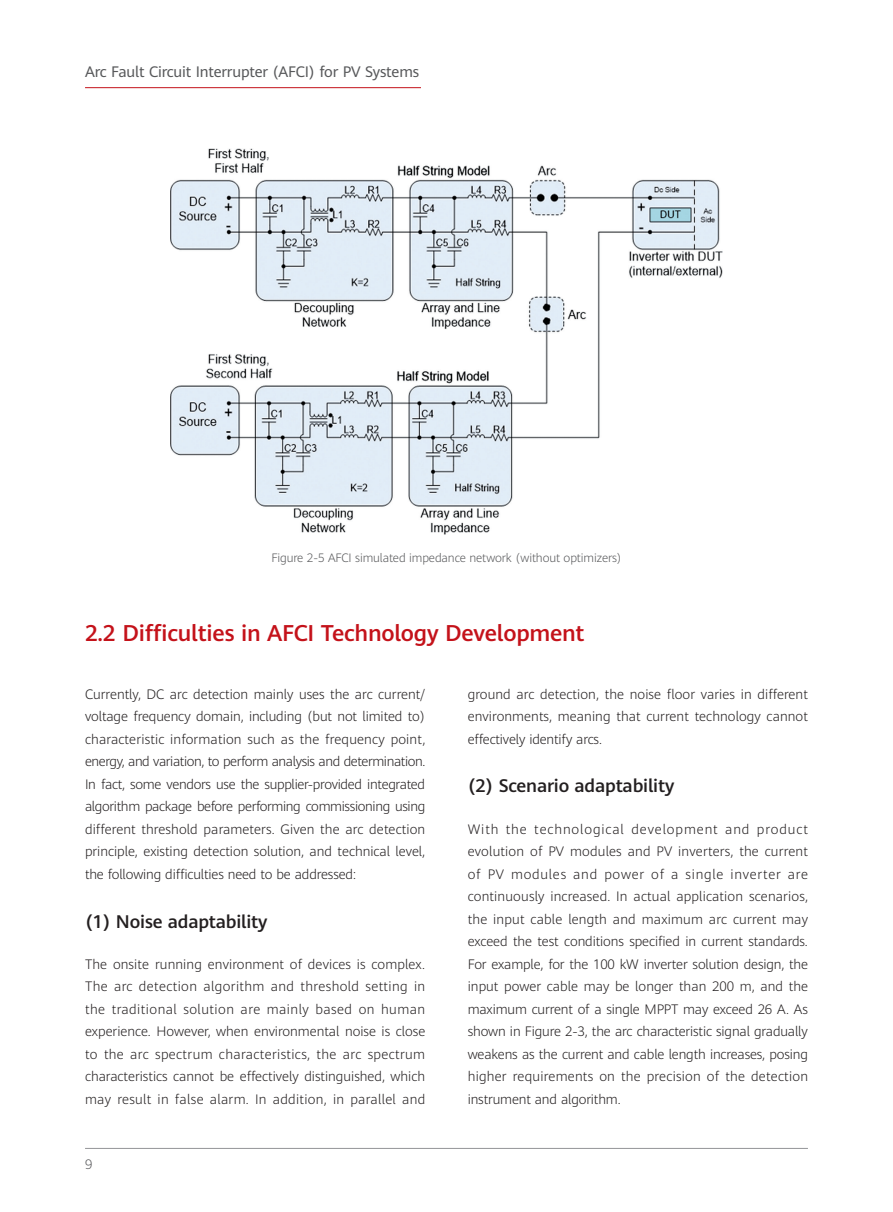
<style>
.page{position:relative;width:893px;height:1212px;background:#fff}
.page>*{position:absolute;margin:0;border:0;box-sizing:border-box;transform-origin:0 0}
.t1{font:500 22.5px "Huawei Sans";letter-spacing:-.01em;color:#c4121a}
.t2{font:500 18px "Huawei Sans";letter-spacing:-.01em;color:#231f20}
.t3{font:15px "Huawei Sans";letter-spacing:-.01em;color:#57585a}
.t4{font:300 13.5px/22.5px "Huawei Sans";color:#231f20;text-align:justify}
.t5{font:300 13.5px "Huawei Sans";color:#57585a}
.t6{font:300 12px "Huawei Sans";letter-spacing:-.01em;color:#57585a}
</style>
<div class="page">
<img style="left:170px;top:149px;width:553px;height:385px">
<hr style="left:85px;top:1148px;width:723px;height:1px;background:#939598">
<hr style="left:85px;top:87px;width:336px;height:1px;background:#c4121a">
<p class="t3" style="left:85px;top:61px;width:336px">Arc Fault Circuit Interrupter (AFCI) for PV Systems</p>
<p class="t6" style="left:271px;top:549px;width:352px">Figure 2-5 AFCI simulated impedance network (without optimizers)</p>
<h1 class="t1" style="left:85px;top:617px;width:501px">2.2 Difficulties in AFCI Technology Development</h1>
<p class="t4" style="left:85px;top:682px;width:342px">Currently, DC arc detection mainly uses the arc current/ voltage frequency domain, including (but not limited to) characteristic information such as the frequency point, energy, and variation, to perform analysis and determination.<br>In fact, some vendors use the supplier-provided integrated algorithm package before performing commissioning using different threshold parameters. Given the arc detection principle, existing detection solution, and technical level, the following difficulties need to be addressed:</p>
<h2 class="t2" style="left:85px;top:908px;width:184px">(1) Noise adaptability</h2>
<p class="t4" style="left:85px;top:952px;width:342px">The onsite running environment of devices is complex.<br>The arc detection algorithm and threshold setting in the traditional solution are mainly based on human experience. However, when environmental noise is close to the arc spectrum characteristics, the arc spectrum characteristics cannot be effectively distinguished, which may result in false alarm. In addition, in parallel and</p>
<p class="t5" style="left:85px;top:1154px;width:9px">9</p>
<p class="t4" style="left:468px;top:682px;width:342px">ground arc detection, the noise floor varies in different environments, meaning that current technology cannot effectively identify arcs.</p>
<h2 class="t2" style="left:468px;top:773px;width:208px">(2) Scenario adaptability</h2>
<p class="t4" style="left:468px;top:817px;width:342px">With the technological development and product evolution of PV modules and PV inverters, the current of PV modules and power of a single inverter are continuously increased. In actual application scenarios, the input cable length and maximum arc current may exceed the test conditions specified in current standards.<br>For example, for the 100 kW inverter solution design, the input power cable may be longer than 200 m, and the maximum current of a single MPPT may exceed 26 A. As shown in Figure 2-3, the arc characteristic signal gradually weakens as the current and cable length increases, posing higher requirements on the precision of the detection instrument and algorithm.</p>
</div>
